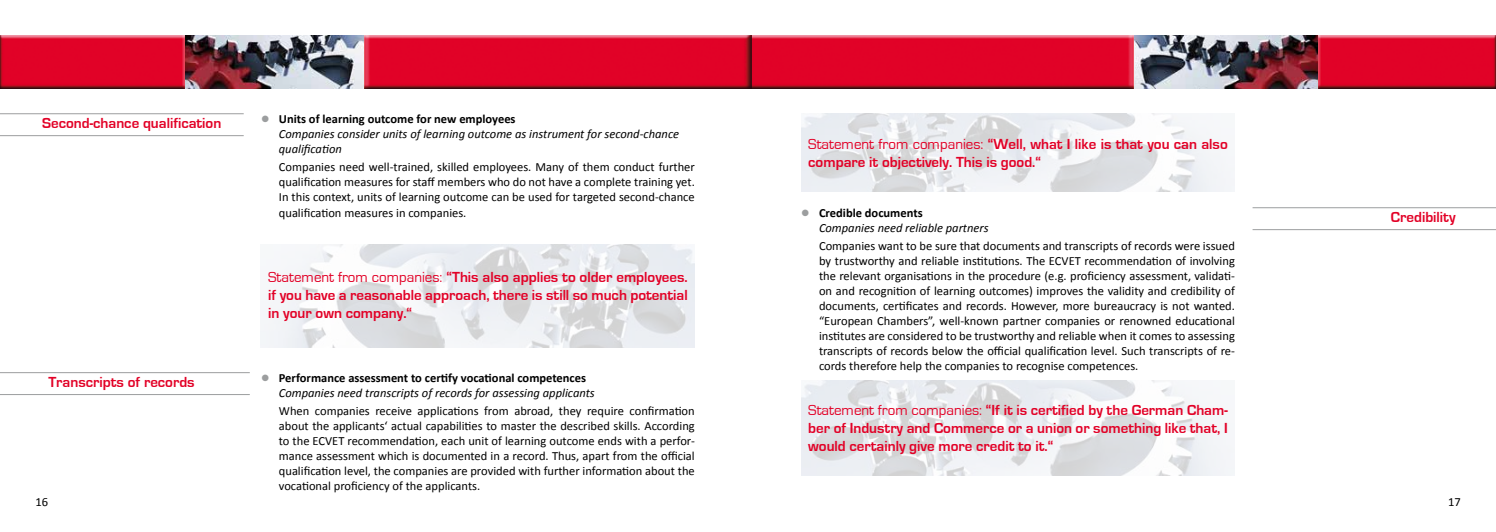
<style>
.page{position:relative;width:1496px;height:532px;background:#fff}
.page>*{position:absolute;margin:0;border:0;box-sizing:border-box;transform-origin:0 0}
.t1{font:700 15px/18px "Eurostile";color:#e20026;text-align:justify}
.t2{font:12.5px/15px "Calibri";color:#000;text-align:justify}
.t3{font:italic 12.5px/15px "Calibri";color:#000}
.s1{color:#9c9e9f}
.s2{font-weight:700;font-style:normal}
.s3{font-weight:400}
</style>
<div class="page">
<img style="left:1133px;top:35px;width:362px;height:54px">
<img style="left:751px;top:35px;width:382px;height:54px">
<img style="left:184px;top:36px;width:180px;height:53px">
<img style="left:364px;top:35px;width:387px;height:54px">
<img style="left:0;top:35px;width:184px;height:54px">
<hr style="left:0;top:113px;width:244px;height:1px;background:#9c9e9f">
<hr style="left:0;top:135px;width:244px;height:1px;background:#9c9e9f">
<img style="left:261px;top:244px;width:433px;height:103px">
<hr style="left:0;top:372px;width:250px;height:1px;background:#9c9e9f">
<hr style="left:0;top:394px;width:250px;height:1px;background:#9c9e9f">
<hr style="left:1252px;top:207px;width:243px;height:1px;background:#9c9e9f">
<hr style="left:1252px;top:229px;width:243px;height:1px;background:#9c9e9f">
<img style="left:801px;top:380px;width:433px;height:95px">
<img style="left:801px;top:113px;width:433px;height:78px">
<p class="t1" style="left:42px;top:114px;width:181px">Second-chance qualification</p>
<p class="t1" style="left:48px;top:373px;width:148px">Transcripts of records</p>
<p class="t3" style="left:279px;top:111px;width:402px;text-indent:-18px"><span class="s1">●</span> <span class="s2">Units of learning outcome for new employees<br></span>Companies consider units of learning outcome as instrument for second-chance qualification</p>
<p class="t2" style="left:279px;top:159px;width:417px">Companies need well-trained, skilled employees. Many of them conduct further qualification measures for staff members who do not have a complete training yet.<br>In this context, units of learning outcome can be used for targeted second-chance qualification measures in companies.</p>
<p class="t1" style="left:268px;top:268px;width:421px"><span class="s3">Statement from companies:</span> “This also applies to older employees. if you have a reasonable approach, there is still so much potential in your own company.“</p>
<p class="t3" style="left:279px;top:369px;width:317px;text-indent:-18px"><span class="s1">●</span> <span class="s2">Performance assessment to certify vocational competences<br></span>Companies need transcripts of records for assessing applicants</p>
<p class="t2" style="left:279px;top:403px;width:417px">When companies receive applications from abroad, they require confirmation about the applicants‘ actual capabilities to master the described skills. According to the ECVET recommendation, each unit of learning outcome ends with a perfor&shy;mance assessment which is documented in a record. Thus, apart from the official qualification level, the companies are provided with further information about the vocational proficiency of the applicants.</p>
<p class="t1" style="left:808px;top:135px;width:421px"><span class="s3">Statement from companies:</span> “Well, what I like is that you can also compare it objectively. This is good.“</p>
<p class="t3" style="left:819px;top:204px;width:171px;text-indent:-18px"><span class="s1">●</span> <span class="s2">Credible documents<br></span>Companies need reliable partners</p>
<p class="t2" style="left:819px;top:238px;width:417px">Companies want to be sure that documents and transcripts of records were issued by trustworthy and reliable institutions. The ECVET recommendation of involving the relevant organisations in the procedure (e.g. proficiency assessment, validati&shy;on and recognition of learning outcomes) improves the validity and credibility of documents, certificates and records. However, more bureaucracy is not wanted. “European Chambers”, well-known partner companies or renowned educational institutes are considered to be trustworthy and reliable when it comes to assessing transcripts of records below the official qualification level. Such transcripts of re&shy;cords therefore help the companies to recognise competences.</p>
<p class="t1" style="left:808px;top:401px;width:421px"><span class="s3">Statement from companies:</span> “If it is certified by the German Cham&shy;ber of Industry and Commerce or a union or something like that, I would certainly give more credit to it.“</p>
<p class="t1" style="left:1390px;top:208px;width:66px">Credibility</p>
<p class="t2" style="left:35px;top:493px;width:14px">16</p>
<p class="t2" style="left:1448px;top:493px;width:14px">17</p>
</div>
